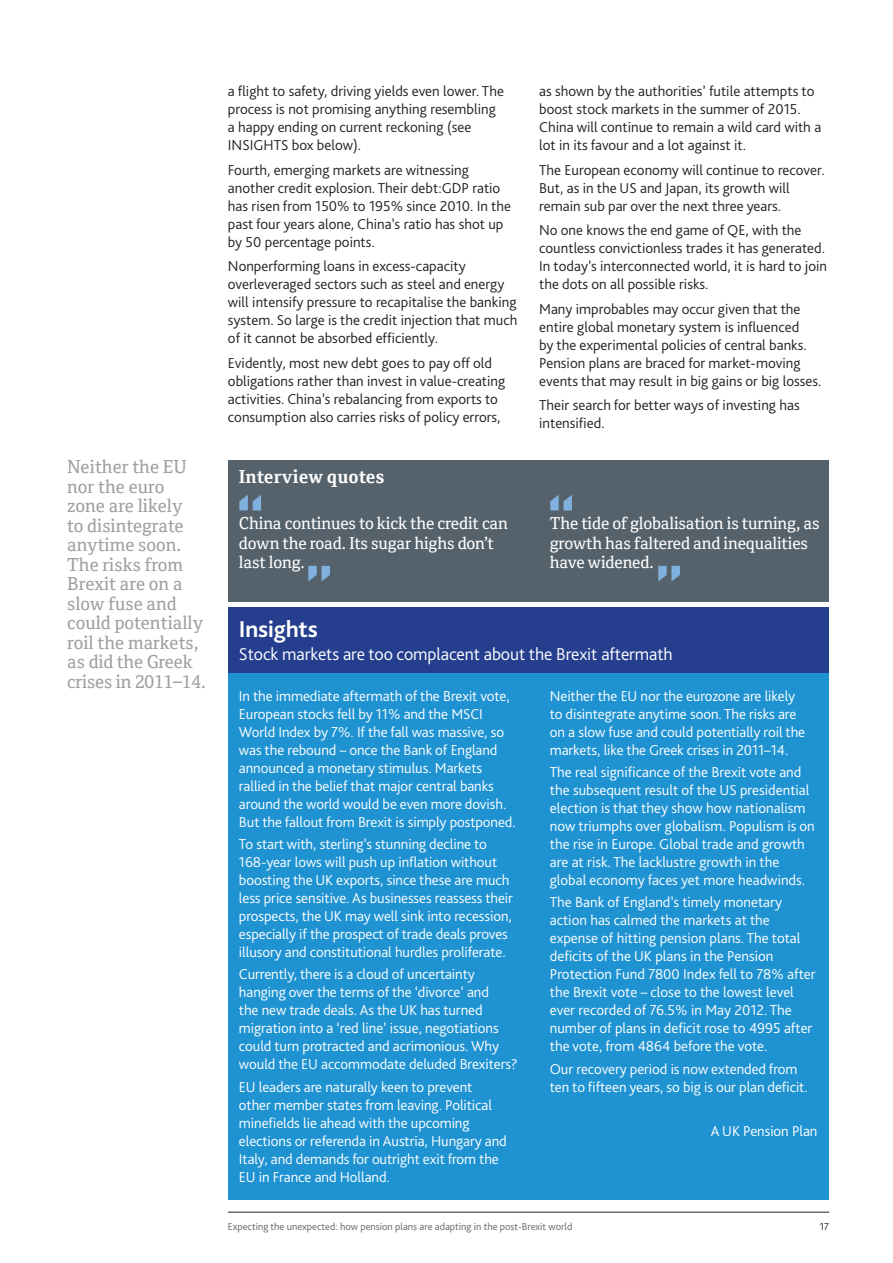
<style>
.page{position:relative;width:893px;height:1263px;background:#fff}
.page>*{position:absolute;margin:0;border:0;box-sizing:border-box;transform-origin:0 0}
.t1{font:700 24px "Bliss Pro";letter-spacing:-.005em;color:#fff}
.t2{font:18px/19.5px "Cordale";color:#9d9fa2}
.t3{font:300 18px "Bliss Pro";letter-spacing:-.005em;color:#fff}
.t4{font:700 18px "Cordale";color:#fff}
.t5{font:16.5px/19.5px "Cordale";letter-spacing:-.01em;color:#fff}
.t6{font:300 15px/18px "Bliss Pro";letter-spacing:-.005em;color:#fff}
.t7{font:300 15px/18px "Bliss Pro";color:#231f20}
.t8{font:300 10.5px "Bliss Pro";color:#636366}
.t9{font:300 10.5px "Bliss Pro";color:#231f20}
</style>
<div class="page">
<hr style="left:228px;top:1212px;width:601px;height:1px;background:#231f20">
<div style="left:228px;top:607px;width:601px;height:592px;background:#1f93d2"></div>
<div style="left:228px;top:607px;width:601px;height:65px;background:#253f8e"></div>
<div style="left:228px;top:460px;width:601px;height:142px;background:#55626c"></div>
<svg style="left:239px;top:495px;width:22px;height:15px"></svg>
<svg style="left:550px;top:495px;width:22px;height:15px"></svg>
<svg style="left:308px;top:566px;width:22px;height:15px"></svg>
<svg style="left:658px;top:566px;width:22px;height:15px"></svg>
<p class="t2" style="left:67px;top:457px;width:140px">Neither the EU nor the euro zone are likely<br>to disintegrate anytime soon.<br>The risks from<br>Brexit are on a slow fuse and could potentially roil the markets, as did the Greek crises in 2011–14.</p>
<p class="t7" style="left:228px;top:82px;width:278px">a flight to safety, driving yields even lower. The process is not promising anything resembling a happy ending on current reckoning (see INSIGHTS box below).</p>
<p class="t7" style="left:228px;top:160px;width:285px">Fourth, emerging markets are witnessing another credit explosion. Their debt:GDP ratio has risen from 150% to 195% since 2010. In the past four years alone, China’s ratio has shot up by 50 percentage points.</p>
<p class="t7" style="left:228px;top:257px;width:291px">Nonperforming loans in excess-capacity overleveraged sectors such as steel and energy will intensify pressure to recapitalise the banking system. So large is the credit injection that much of it cannot be absorbed efficiently.</p>
<p class="t7" style="left:228px;top:353px;width:279px">Evidently, most new debt goes to pay off old obligations rather than invest in value-creating activities. China’s rebalancing from exports to consumption also carries risks of policy errors,</p>
<p class="t4" style="left:239px;top:466px;width:147px">Interview quotes</p>
<p class="t7" style="left:539px;top:82px;width:284px">as shown by the authorities’ futile attempts to boost stock markets in the summer of 2015.<br>China will continue to remain a wild card with a lot in its favour and a lot against it.</p>
<p class="t7" style="left:539px;top:160px;width:287px">The European economy will continue to recover.<br>But, as in the US and Japan, its growth will remain sub par over the next three years.</p>
<p class="t7" style="left:539px;top:221px;width:289px">No one knows the end game of QE, with the countless convictionless trades it has generated.<br>In today’s interconnected world, it is hard to join the dots on all possible risks.</p>
<p class="t7" style="left:539px;top:299px;width:284px">Many improbables may occur given that the entire global monetary system is influenced<br>by the experimental policies of central banks.<br>Pension plans are braced for market-moving events that may result in big gains or big losses.</p>
<p class="t7" style="left:539px;top:396px;width:262px">Their search for better ways of investing has intensified.</p>
<p class="t5" style="left:239px;top:514px;width:271px">China continues to kick the credit can down the road. Its sugar highs don’t last long.</p>
<p class="t5" style="left:550px;top:514px;width:271px">The tide of globalisation is turning, as growth has faltered and inequalities have widened.</p>
<h1 class="t1" style="left:239px;top:614px;width:80px">Insights</h1>
<p class="t3" style="left:239px;top:643px;width:435px">Stock markets are too complacent about the Brexit aftermath</p>
<p class="t6" style="left:239px;top:687px;width:278px">In the immediate aftermath of the Brexit vote, European stocks fell by 11% and the MSCI World Index by 7%. If the fall was massive, so was the rebound – once the Bank of England announced a monetary stimulus. Markets rallied in the belief that major central banks around the world would be even more dovish.<br>But the fallout from Brexit is simply postponed.</p>
<p class="t6" style="left:239px;top:835px;width:276px">To start with, sterling’s stunning decline to 168-year lows will push up inflation without boosting the UK exports, since these are much less price sensitive. As businesses reassess their prospects, the UK may well sink into recession, especially if the prospect of trade deals proves illusory and constitutional hurdles proliferate.</p>
<p class="t6" style="left:239px;top:965px;width:280px">Currently, there is a cloud of uncertainty hanging over the terms of the ‘divorce’ and<br>the new trade deals. As the UK has turned migration into a ‘red line’ issue, negotiations could turn protracted and acrimonious. Why would the EU accommodate deluded Brexiters?</p>
<p class="t6" style="left:239px;top:1077px;width:269px">EU leaders are naturally keen to prevent other member states from leaving. Political minefields lie ahead with the upcoming elections or referenda in Austria, Hungary and Italy, and demands for outright exit from the EU in France and Holland.</p>
<p class="t6" style="left:550px;top:687px;width:257px">Neither the EU nor the eurozone are likely to disintegrate anytime soon. The risks are on a slow fuse and could potentially roil the markets, like the Greek crises in 2011–14.</p>
<p class="t6" style="left:550px;top:763px;width:267px">The real significance of the Brexit vote and the subsequent result of the US presidential election is that they show how nationalism now triumphs over globalism. Populism is on the rise in Europe. Global trade and growth are at risk. The lacklustre growth in the global economy faces yet more headwinds.</p>
<p class="t6" style="left:550px;top:893px;width:267px">The Bank of England’s timely monetary action has calmed the markets at the expense of hitting pension plans. The total deficits of the UK plans in the Pension Protection Fund 7800 Index fell to 78% after the Brexit vote – close to the lowest level ever recorded of 76.5% in May 2012. The number of plans in deficit rose to 4995 after the vote, from 4864 before the vote.</p>
<p class="t6" style="left:550px;top:1059px;width:259px">Our recovery period is now extended from ten to fifteen years, so big is our plan deficit.</p>
<p class="t6" style="left:711px;top:1122px;width:108px">A UK Pension Plan</p>
<p class="t8" style="left:228px;top:1220px;width:346px">Expecting the unexpected: how pension plans are adapting in the post-Brexit world</p>
<p class="t9" style="left:820px;top:1220px;width:11px">17</p>
</div>
